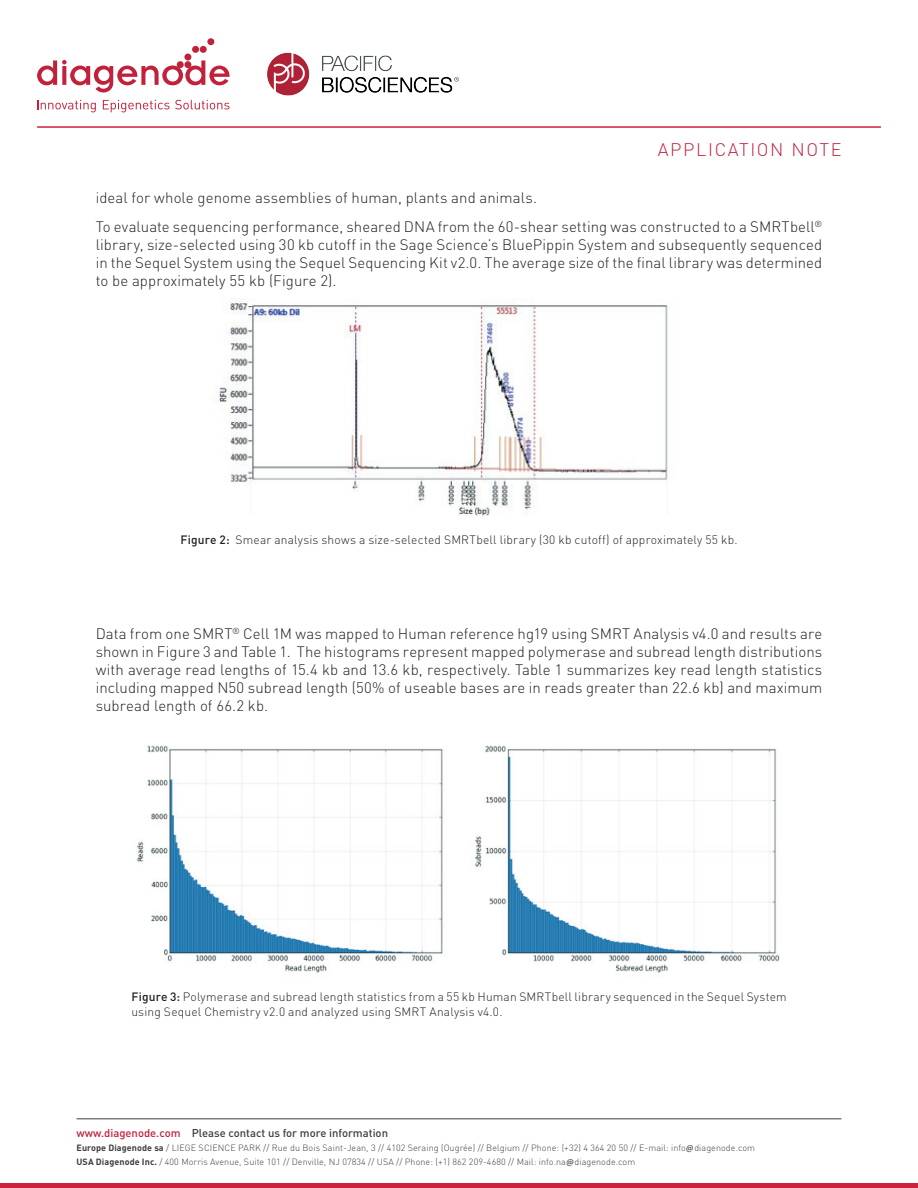
<style>
.page{position:relative;width:918px;height:1188px;background:#fff}
.page>*{position:absolute;margin:0;border:0;box-sizing:border-box;transform-origin:0 0}
.t1{font:300 18px "DIN";letter-spacing:.09em;color:#c1213a}
.t2{font:300 15px/18px "DIN";letter-spacing:.005em;color:#231f20;text-align:justify}
.t3{font:300 12px/15px "DIN";letter-spacing:.015em;color:#231f20}
.t4{font:500 11.25px "DIN";color:#3e3e3f}
.t5{font:300 9px/14.1px "DIN";letter-spacing:.01em;color:#3e3e3f}
.s1{font-weight:500}
.s2{color:#c1213a}
.s3{font-weight:700}
.s4{font-family:"Calibri";font-weight:400}
</style>
<div class="page">
<hr style="left:37px;top:126px;width:844px;height:2px;background:#cb233e">
<div style="left:0;top:1183px;width:918px;height:5px;background:#cb233e"></div>
<hr style="left:77px;top:1119px;width:764px;height:1px;background:#3e3e3f">
<div style="left:184px;top:54px;width:7px;height:6px;background:#c1213a;border-radius:50%"></div>
<div style="left:192px;top:46px;width:7px;height:7px;background:#c1213a;border-radius:50%"></div>
<div style="left:200px;top:46px;width:7px;height:7px;background:#c1213a;border-radius:50%"></div>
<div style="left:207px;top:38px;width:7px;height:7px;background:#c1213a;border-radius:50%"></div>
<svg style="left:37px;top:60px;width:193px;height:33px"></svg>
<svg style="left:37px;top:100px;width:59px;height:12px"></svg>
<svg style="left:103px;top:100px;width:127px;height:12px"></svg>
<img style="left:267px;top:52px;width:192px;height:44px">
<img style="left:215px;top:299px;width:453px;height:217px">
<img style="left:136px;top:745px;width:307px;height:228px">
<img style="left:474px;top:745px;width:306px;height:228px">
<p class="t1" style="left:658px;top:138px;width:185px">APPLICATION NOTE</p>
<p class="t2" style="left:96px;top:184px;width:728px;line-height:28.7px">ideal for whole genome assemblies of human, plants and animals.<br>To evaluate sequencing performance, sheared DNA from the 60-shear setting was constructed to a SMRTbell<sup>®</sup></p>
<p class="t2" style="left:96px;top:236px;width:728px">library, size-selected using 30 kb cutoff in the Sage Science’s BluePippin System and subsequently sequenced in the Sequel System using the Sequel Sequencing Kit v2.0. The average size of the final library was determined to be approximately 55 kb (Figure 2).</p>
<p class="t3" style="left:180px;top:532px;width:559px"><span class="s1">Figure 2:</span> Smear analysis shows a size-selected SMRTbell library (30 kb cutoff) of approximately 55 kb.</p>
<p class="t2" style="left:96px;top:624px;width:728px">Data from one SMRT<sup>®</sup> Cell 1M was mapped to Human reference hg19 using SMRT Analysis v4.0 and results are shown in Figure 3 and Table 1. The histograms represent mapped polymerase and subread length distributions with average read lengths of 15.4 kb and 13.6 kb, respectively. Table 1 summarizes key read length statistics including mapped N50 subread length (50% of useable bases are in reads greater than 22.6 kb) and maximum subread length of 66.2 kb.</p>
<p class="t3" style="left:131px;top:989px;width:657px"><span class="s1">Figure 3:</span> Polymerase and subread length statistics from a 55 kb Human SMRTbell library sequenced in the Sequel System using Sequel Chemistry v2.0 and analyzed using SMRT Analysis v4.0.</p>
<p class="t4" style="left:77px;top:1125px;width:313px"><span class="s2">www.diagenode.com</span> Please contact us for more information</p>
<p class="t5" style="left:77px;top:1140px;width:680px"><span class="s3">Europe Diagenode sa</span> / LIEGE SCIENCE PARK // Rue du Bois Saint-Jean, 3 // 4102 Seraing (Ougrée) // Belgium // Phone: (+32) 4 364 20 50 // E-mail: info<span class="s4">@</span>diagenode.com<br><span class="s3">USA Diagenode Inc.</span> / 400 Morris Avenue, Suite 101 // Denville, NJ 07834 // USA // Phone: (+1) 862 209-4680 // Mail: info.na<span class="s4">@</span>diagenode.com</p>
</div>
